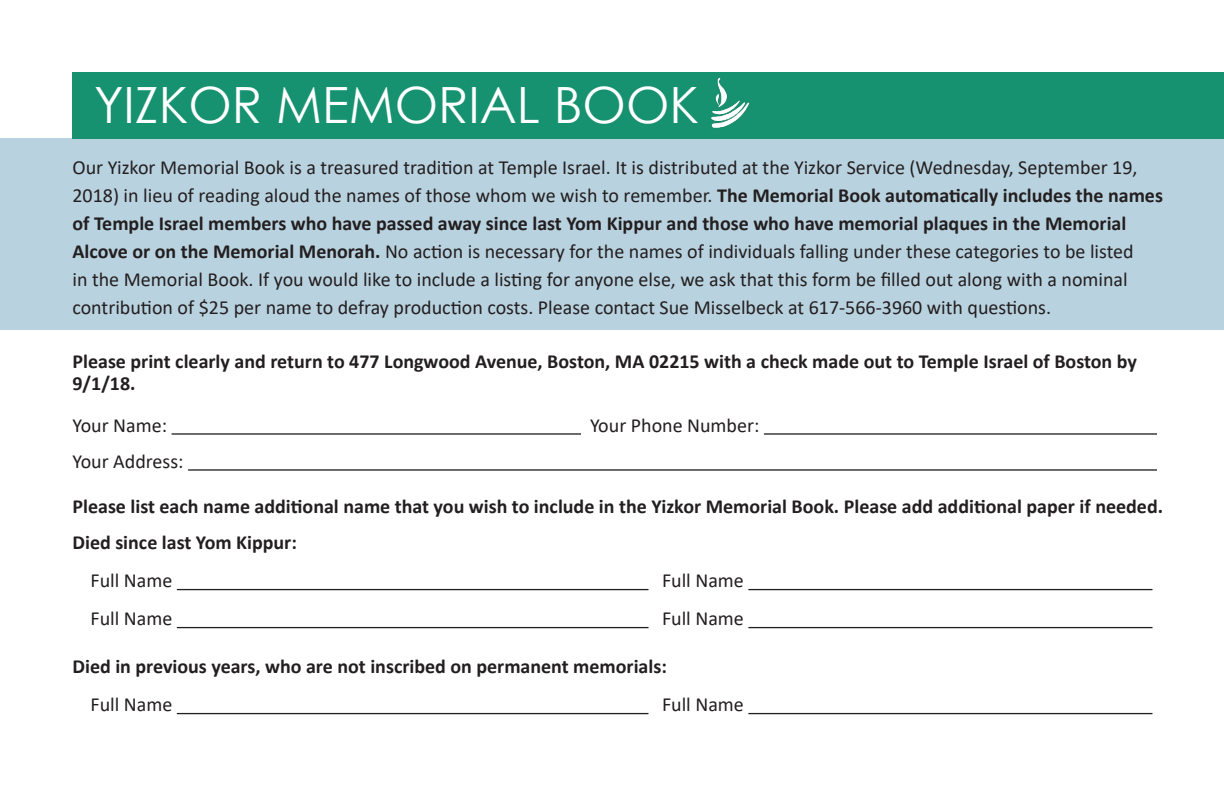
<style>
.page{position:relative;width:1224px;height:792px;background:#fff}
.page>*{position:absolute;margin:0;border:0;box-sizing:border-box;transform-origin:0 0}
.t1{font:50px "Century Gothic";color:#fff}
.t2{font:20px/28px "Calibri";color:#231f20}
.t3{font:700 20px/22px "Calibri";color:#231f20}
.s1{font-weight:700}
</style>
<div class="page">
<div style="left:0;top:139px;width:1224px;height:191px;background:#b9d2df"></div>
<hr style="left:172px;top:433px;width:409px;height:2px;background:#231f20">
<hr style="left:764px;top:433px;width:393px;height:2px;background:#231f20">
<hr style="left:188px;top:469px;width:969px;height:2px;background:#231f20">
<hr style="left:177px;top:589px;width:471px;height:1px;background:#231f20">
<hr style="left:748px;top:589px;width:405px;height:1px;background:#231f20">
<hr style="left:177px;top:627px;width:471px;height:1px;background:#231f20">
<hr style="left:748px;top:627px;width:405px;height:1px;background:#231f20">
<hr style="left:177px;top:713px;width:471px;height:1px;background:#231f20">
<hr style="left:748px;top:713px;width:405px;height:1px;background:#231f20">
<div style="left:72px;top:72px;width:1152px;height:67px;background:#179270"></div>
<img style="left:711px;top:77px;width:39px;height:51px">
<p class="t1" style="left:94px;top:70px;width:607px">YIZKOR MEMORIAL BOOK</p>
<p class="t2" style="left:72px;top:153px;width:1092px">Our Yizkor Memorial Book is a treasured tradition at Temple Israel. It is distributed at the Yizkor Service (Wednesday, September 19, 2018) in lieu of reading aloud the names of those whom we wish to remember. <span class="s1">The Memorial Book automatically includes the names of Temple Israel members who have passed away since last Yom Kippur and those who have memorial plaques in the Memorial Alcove or on the Memorial Menorah.</span> No action is necessary for the names of individuals falling under these categories to be listed<br>in the Memorial Book. If you would like to include a listing for anyone else, we ask that this form be filled out along with a nominal contribution of $25 per name to defray production costs. Please contact Sue Misselbeck at 617-566-3960 with questions.</p>
<p class="t3" style="left:72px;top:350px;width:1066px">Please print clearly and return to 477 Longwood Avenue, Boston, MA 02215 with a check made out to Temple Israel of Boston by<br>9/1/18.</p>
<p class="t2" style="left:72px;top:411px;width:96px">Your Name:</p>
<p class="t2" style="left:590px;top:411px;width:171px">Your Phone Number:</p>
<p class="t2" style="left:72px;top:447px;width:113px">Your Address:</p>
<p class="t3" style="left:72px;top:495px;width:1092px">Please list each name additional name that you wish to include in the Yizkor Memorial Book. Please add additional paper if needed.</p>
<p class="t3" style="left:72px;top:531px;width:226px">Died since last Yom Kippur:</p>
<p class="t2" style="left:90px;top:566px;width:83px">Full Name</p>
<p class="t2" style="left:662px;top:566px;width:83px">Full Name</p>
<p class="t2" style="left:90px;top:604px;width:83px">Full Name</p>
<p class="t2" style="left:662px;top:604px;width:83px">Full Name</p>
<p class="t3" style="left:72px;top:655px;width:596px">Died in previous years, who are not inscribed on permanent memorials:</p>
<p class="t2" style="left:90px;top:690px;width:83px">Full Name</p>
<p class="t2" style="left:662px;top:690px;width:83px">Full Name</p>
</div>
